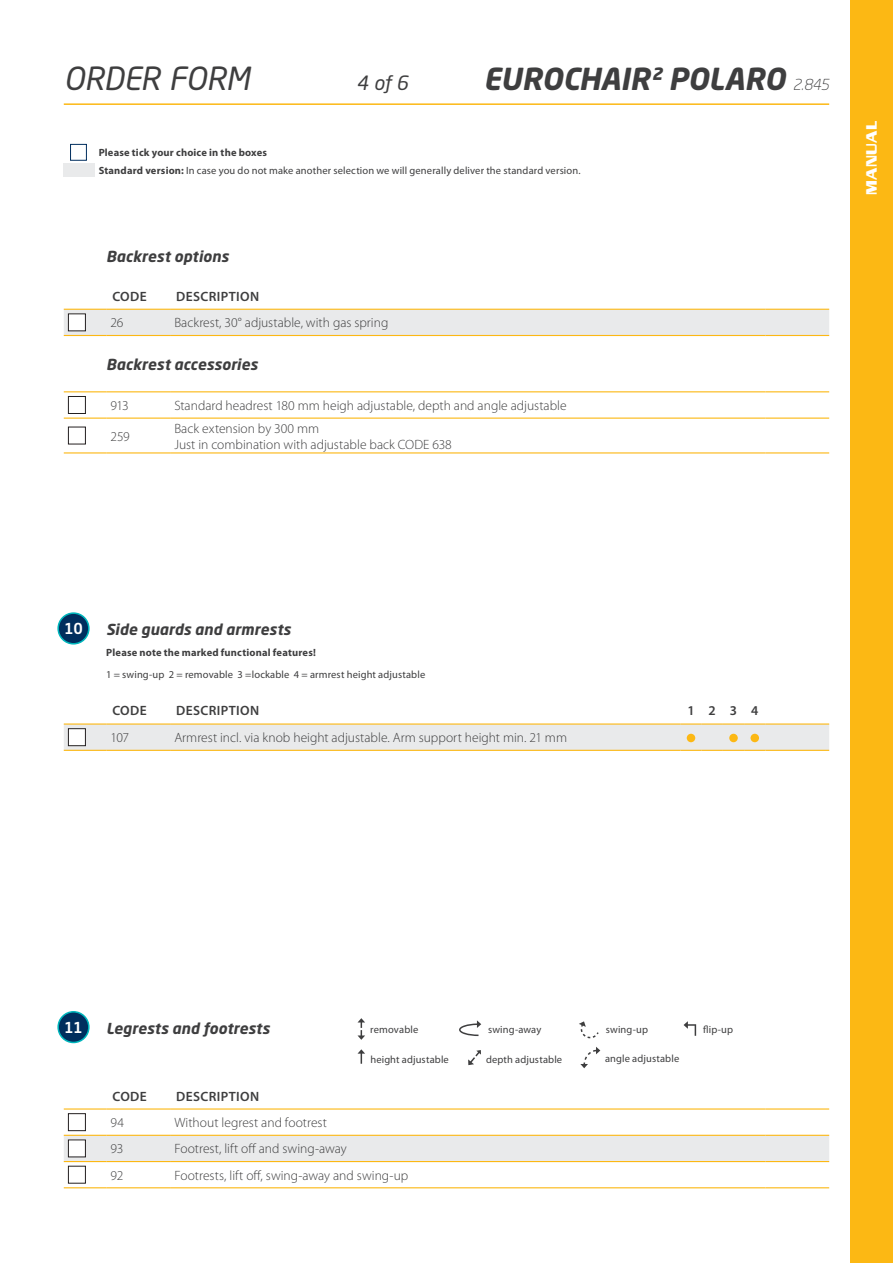
<style>
.page{position:relative;width:893px;height:1263px;background:#fff}
.page>*{position:absolute;margin:0;border:0;box-sizing:border-box;transform-origin:0 0}
.t1{font:italic 31.5px "Neo Sans Std";letter-spacing:-.01em;color:#3e3e3f}
.t2{font:italic 700 30px "Neo Sans Std";letter-spacing:-.005em;color:#3e3e3f}
.t3{font:italic 19.5px "Neo Sans Std";color:#3e3e3f}
.t4{font:italic 700 15px "Neo Sans Std";letter-spacing:.01em;color:#3e3e3f}
.t5{font:700 15px "Enter Sansman";letter-spacing:.02em;color:#fff}
.t6{font:500 15px "Neo Sans Std";color:#fff}
.t7{font:300 13.5px/16.2px "Myriad Pro";color:#3e3e3f}
.t8{font:600 13.5px "Myriad Pro";letter-spacing:.03em;color:#3e3e3f}
.t9{font:10.5px/17.4px "Myriad Pro";letter-spacing:.015em;color:#3e3e3f}
.t10{font:700 10.5px "Myriad Pro";letter-spacing:.02em;color:#3e3e3f}
.s1{font-weight:300;font-size:15px}
.s2{font-weight:700}
</style>
<div class="page">
<div style="left:850px;top:0;width:43px;height:1263px;background:#fcb814"></div>
<hr style="left:64px;top:103px;width:765px;height:2px;background:#fcb814">
<div style="left:64px;top:310px;width:765px;height:25px;background:#e9eaeb"></div>
<hr style="left:64px;top:309px;width:42px;height:1px;background:#fcb814">
<hr style="left:106px;top:309px;width:64px;height:1px;background:#fcb814">
<hr style="left:170px;top:309px;width:595px;height:1px;background:#fcb814">
<hr style="left:765px;top:309px;width:64px;height:1px;background:#fcb814">
<hr style="left:64px;top:335px;width:42px;height:1px;background:#fcb814">
<hr style="left:106px;top:335px;width:64px;height:1px;background:#fcb814">
<hr style="left:170px;top:335px;width:595px;height:1px;background:#fcb814">
<hr style="left:765px;top:335px;width:64px;height:1px;background:#fcb814">
<div style="left:68px;top:314px;width:17px;height:17px;background:#fff"></div>
<div style="left:68px;top:313px;width:18px;height:18px;border:1px solid #231f20"></div>
<hr style="left:64px;top:391px;width:42px;height:1px;background:#fcb814">
<hr style="left:106px;top:391px;width:64px;height:1px;background:#fcb814">
<hr style="left:170px;top:391px;width:595px;height:1px;background:#fcb814">
<hr style="left:765px;top:391px;width:64px;height:1px;background:#fcb814">
<hr style="left:64px;top:418px;width:42px;height:1px;background:#fcb814">
<hr style="left:106px;top:418px;width:64px;height:1px;background:#fcb814">
<hr style="left:170px;top:418px;width:595px;height:1px;background:#fcb814">
<hr style="left:765px;top:418px;width:64px;height:1px;background:#fcb814">
<hr style="left:64px;top:452px;width:42px;height:1px;background:#fcb814">
<hr style="left:106px;top:452px;width:64px;height:1px;background:#fcb814">
<hr style="left:170px;top:452px;width:595px;height:1px;background:#fcb814">
<hr style="left:765px;top:452px;width:64px;height:1px;background:#fcb814">
<div style="left:68px;top:396px;width:18px;height:18px;border:1px solid #231f20"></div>
<div style="left:68px;top:427px;width:18px;height:17px;border:1px solid #231f20"></div>
<hr style="left:64px;top:723px;width:42px;height:2px;background:#fcb814">
<hr style="left:106px;top:723px;width:64px;height:2px;background:#fcb814">
<hr style="left:170px;top:723px;width:510px;height:2px;background:#fcb814">
<hr style="left:680px;top:723px;width:22px;height:2px;background:#fcb814">
<hr style="left:702px;top:723px;width:21px;height:2px;background:#fcb814">
<hr style="left:723px;top:723px;width:21px;height:2px;background:#fcb814">
<hr style="left:744px;top:723px;width:21px;height:2px;background:#fcb814">
<hr style="left:765px;top:723px;width:64px;height:2px;background:#fcb814">
<svg style="left:64px;top:724px;width:765px;height:27px;background:#eae6dd"></svg>
<hr style="left:765px;top:750px;width:64px;height:1px;background:#fcb814">
<div style="left:68px;top:729px;width:17px;height:17px;background:#fff"></div>
<div style="left:68px;top:728px;width:18px;height:18px;border:1px solid #231f20"></div>
<div style="left:687px;top:734px;width:8px;height:8px;background:#fcb814;border-radius:50%"></div>
<div style="left:729px;top:734px;width:9px;height:8px;background:#fcb814;border-radius:50%"></div>
<div style="left:750px;top:734px;width:9px;height:8px;background:#fcb814;border-radius:50%"></div>
<div style="left:64px;top:1136px;width:765px;height:25px;background:#e9eaeb"></div>
<hr style="left:64px;top:1108px;width:42px;height:1px;background:#fcb814">
<hr style="left:106px;top:1108px;width:64px;height:1px;background:#fcb814">
<hr style="left:170px;top:1108px;width:595px;height:1px;background:#fcb814">
<hr style="left:765px;top:1108px;width:64px;height:1px;background:#fcb814">
<hr style="left:64px;top:1135px;width:42px;height:1px;background:#fcb814">
<hr style="left:106px;top:1135px;width:64px;height:1px;background:#fcb814">
<hr style="left:170px;top:1135px;width:595px;height:1px;background:#fcb814">
<hr style="left:765px;top:1135px;width:64px;height:1px;background:#fcb814">
<hr style="left:64px;top:1161px;width:42px;height:1px;background:#fcb814">
<hr style="left:106px;top:1161px;width:64px;height:1px;background:#fcb814">
<hr style="left:170px;top:1161px;width:595px;height:1px;background:#fcb814">
<hr style="left:765px;top:1161px;width:64px;height:1px;background:#fcb814">
<hr style="left:64px;top:1187px;width:42px;height:1px;background:#fcb814">
<hr style="left:106px;top:1187px;width:64px;height:1px;background:#fcb814">
<hr style="left:170px;top:1187px;width:595px;height:1px;background:#fcb814">
<hr style="left:765px;top:1187px;width:64px;height:1px;background:#fcb814">
<div style="left:68px;top:1113px;width:18px;height:18px;border:1px solid #231f20"></div>
<div style="left:68px;top:1140px;width:17px;height:17px;background:#fff"></div>
<div style="left:68px;top:1139px;width:18px;height:18px;border:1px solid #231f20"></div>
<div style="left:68px;top:1166px;width:18px;height:17px;border:1px solid #231f20"></div>
<div style="left:58px;top:613px;width:31px;height:31px;background:#002e5e;border-radius:50%"></div>
<div style="left:57px;top:612px;width:33px;height:32px;border:2px solid #00b6bc;border-radius:50%"></div>
<div style="left:58px;top:1012px;width:31px;height:30px;background:#002e5e;border-radius:50%"></div>
<div style="left:57px;top:1011px;width:33px;height:32px;border:2px solid #00b6bc;border-radius:50%"></div>
<svg style="left:357px;top:1018px;width:8px;height:22px"></svg>
<svg style="left:459px;top:1020px;width:22px;height:16px"></svg>
<svg style="left:579px;top:1021px;width:20px;height:17px"></svg>
<svg style="left:684px;top:1021px;width:12px;height:15px"></svg>
<svg style="left:357px;top:1049px;width:8px;height:15px"></svg>
<svg style="left:468px;top:1050px;width:13px;height:15px"></svg>
<svg style="left:580px;top:1047px;width:20px;height:21px"></svg>
<div style="left:70px;top:144px;width:17px;height:17px;border:1px solid #002e5e"></div>
<div style="left:64px;top:163px;width:31px;height:14px;background:#e9eaeb"></div>
<h1 class="t1" style="left:64px;top:59px;width:188px">ORDER FORM</h1>
<h3 class="t3" style="left:357px;top:71px;width:53px">4 of 6</h3>
<h2 class="t2" style="left:483px;top:60px;width:347px">EUROCHAIR² POLARO <span class="s1">2.845</span></h2>
<p class="t9" style="left:99px;top:144px;width:483px"><span class="s2">Please tick your choice in the boxes<br>Standard version:</span> In case you do not make another selection we will generally deliver the standard version.</p>
<p class="t4" style="left:106px;top:247px;width:124px">Backrest options</p>
<p class="t8" style="left:112px;top:289px;width:36px">CODE</p>
<p class="t8" style="left:176px;top:289px;width:85px">DESCRIPTION</p>
<p class="t7" style="left:111px;top:315px;width:14px">26</p>
<p class="t7" style="left:174px;top:315px;width:216px">Backrest, 30° adjustable, with gas spring</p>
<p class="t4" style="left:106px;top:355px;width:153px">Backrest accessories</p>
<p class="t7" style="left:111px;top:398px;width:20px">913</p>
<p class="t7" style="left:174px;top:398px;width:394px">Standard headrest 180 mm heigh adjustable, depth and angle adjustable</p>
<p class="t7" style="left:111px;top:428px;width:21px">259</p>
<p class="t7" style="left:174px;top:420px;width:279px">Back extension by 300 mm<br>Just in combination with adjustable back CODE 638</p>
<p class="t5" style="left:863px;top:195px;width:76px;rotate:-90deg">MANUAL</p>
<p class="t6" style="left:64px;top:619px;width:20px">10</p>
<p class="t4" style="left:106px;top:620px;width:186px">Side guards and armrests</p>
<p class="t10" style="left:106px;top:646px;width:211px">Please note the marked functional features!</p>
<p class="t9" style="left:106px;top:666px;width:321px">1 = swing-up 2 = removable 3 =lockable 4 = armrest height adjustable</p>
<p class="t8" style="left:112px;top:703px;width:36px">CODE</p>
<p class="t8" style="left:176px;top:703px;width:85px">DESCRIPTION</p>
<p class="t8" style="left:687px;top:703px;width:73px">1234</p>
<p class="t7" style="left:111px;top:730px;width:20px">107</p>
<p class="t7" style="left:174px;top:730px;width:394px">Armrest incl. via knob height adjustable. Arm support height min. 21 mm</p>
<p class="t6" style="left:64px;top:1018px;width:20px">11</p>
<p class="t4" style="left:106px;top:1018px;width:165px">Legrests and footrests</p>
<p class="t9" style="left:370px;top:1020px;width:50px">removable</p>
<p class="t9" style="left:488px;top:1020px;width:55px">swing-away</p>
<p class="t9" style="left:606px;top:1020px;width:44px">swing-up</p>
<p class="t9" style="left:703px;top:1021px;width:31px">flip-up</p>
<p class="t9" style="left:370px;top:1050px;width:80px">height adjustable</p>
<p class="t9" style="left:486px;top:1050px;width:78px">depth adjustable</p>
<p class="t9" style="left:605px;top:1050px;width:76px">angle adjustable</p>
<p class="t8" style="left:112px;top:1088px;width:36px">CODE</p>
<p class="t8" style="left:176px;top:1088px;width:85px">DESCRIPTION</p>
<p class="t7" style="left:111px;top:1115px;width:15px">94</p>
<p class="t7" style="left:174px;top:1115px;width:154px">Without legrest and footrest</p>
<p class="t7" style="left:111px;top:1141px;width:14px">93</p>
<p class="t7" style="left:174px;top:1141px;width:174px">Footrest, lift off and swing-away</p>
<p class="t7" style="left:111px;top:1167px;width:14px">92</p>
<p class="t7" style="left:174px;top:1167px;width:235px">Footrests, lift off, swing-away and swing-up</p>
</div>
